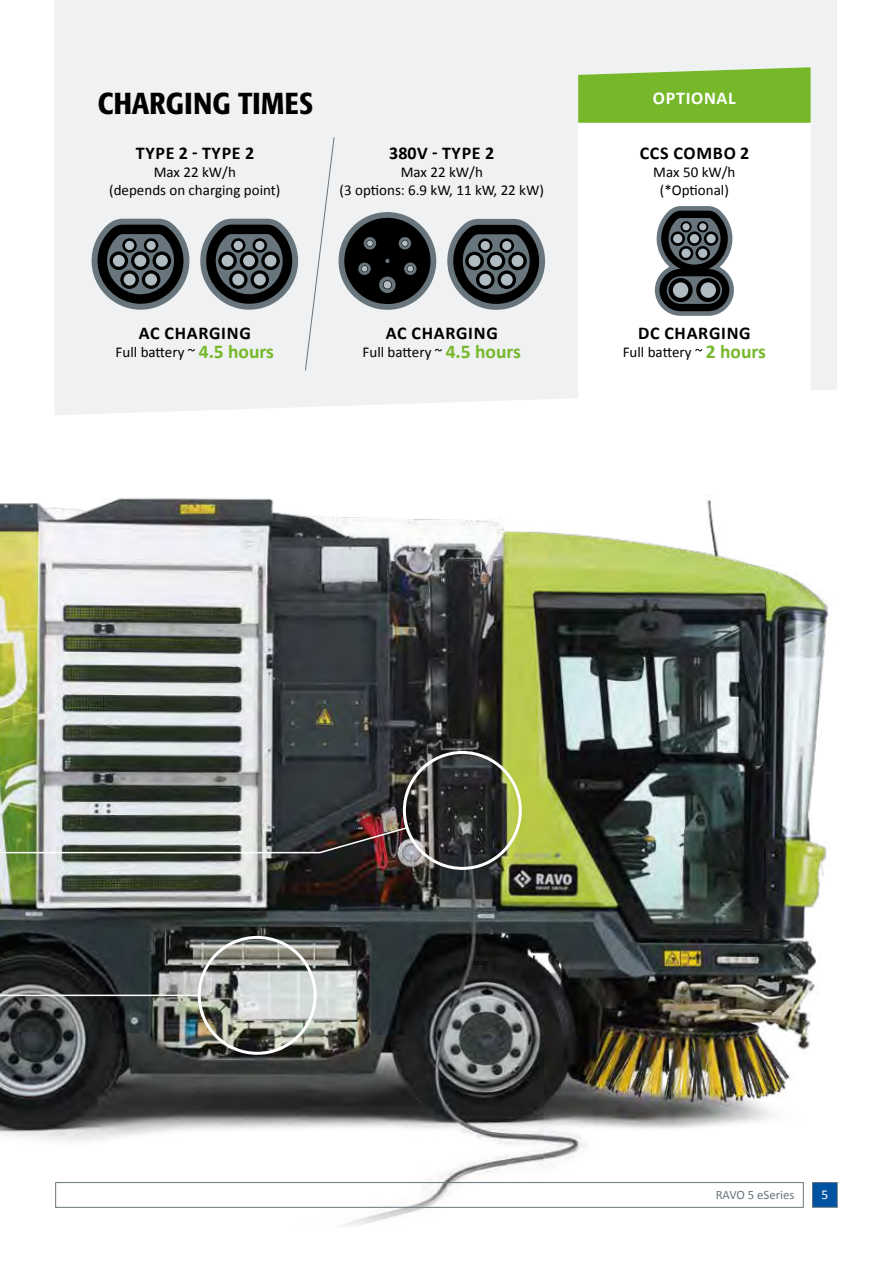
<style>
.page{position:relative;width:893px;height:1263px;background:#fff}
.page>*{position:absolute;margin:0;border:0;box-sizing:border-box;transform-origin:0 0}
.t1{font:500 condensed 30px "Formata";letter-spacing:.01em;color:#000}
.t2{font:700 18px "Calibri";letter-spacing:.04em;color:#000}
.t3{font:700 18px "Calibri";letter-spacing:.04em;color:#fff}
.t4{font:15px/18px "Calibri";color:#000;text-align:center}
.t5{font:13.5px "Calibri";color:#fff}
.t6{font:12.75px "Calibri";color:#68757d}
.s1{font-weight:700;font-size:19.5px;color:#76b82a}
</style>
<div class="page">
<img style="left:0;top:494px;width:829px;height:732px">
<div style="left:55px;top:0;width:782px;height:415px;background:#eff1f3"></div>
<svg style="left:578px;top:123px;width:233px;height:292px"></svg>
<svg style="left:578px;top:67px;width:233px;height:56px"></svg>
<div style="left:55px;top:1182px;width:749px;height:26px;border:1px solid #68757d"></div>
<div style="left:813px;top:1182px;width:24px;height:25px;background:#0053a1"></div>
<div style="left:812px;top:1182px;width:26px;height:26px;border:1px solid #68757d"></div>
<svg style="left:92px;top:219px;width:97px;height:91px"></svg>
<svg style="left:122px;top:238px;width:15px;height:15px"></svg>
<div style="left:125px;top:241px;width:9px;height:9px;background:#b1bbc2;border-radius:50%"></div>
<svg style="left:144px;top:238px;width:14px;height:15px"></svg>
<div style="left:146px;top:241px;width:10px;height:9px;background:#b1bbc2;border-radius:50%"></div>
<svg style="left:120px;top:270px;width:19px;height:19px"></svg>
<div style="left:124px;top:274px;width:12px;height:12px;background:#b1bbc2;border-radius:50%"></div>
<svg style="left:142px;top:270px;width:18px;height:19px"></svg>
<div style="left:145px;top:274px;width:12px;height:12px;background:#b1bbc2;border-radius:50%"></div>
<svg style="left:110px;top:251px;width:18px;height:19px"></svg>
<div style="left:113px;top:255px;width:12px;height:12px;background:#b1bbc2;border-radius:50%"></div>
<svg style="left:131px;top:251px;width:19px;height:19px"></svg>
<div style="left:134px;top:255px;width:12px;height:12px;background:#b1bbc2;border-radius:50%"></div>
<svg style="left:153px;top:251px;width:18px;height:19px"></svg>
<div style="left:156px;top:255px;width:12px;height:12px;background:#b1bbc2;border-radius:50%"></div>
<svg style="left:200px;top:219px;width:98px;height:91px"></svg>
<svg style="left:231px;top:238px;width:14px;height:15px"></svg>
<div style="left:234px;top:241px;width:9px;height:9px;background:#b1bbc2;border-radius:50%"></div>
<svg style="left:253px;top:238px;width:14px;height:15px"></svg>
<div style="left:255px;top:241px;width:9px;height:9px;background:#b1bbc2;border-radius:50%"></div>
<svg style="left:229px;top:270px;width:19px;height:19px"></svg>
<div style="left:232px;top:274px;width:12px;height:12px;background:#b1bbc2;border-radius:50%"></div>
<svg style="left:250px;top:270px;width:19px;height:19px"></svg>
<div style="left:254px;top:274px;width:12px;height:12px;background:#b1bbc2;border-radius:50%"></div>
<svg style="left:218px;top:251px;width:19px;height:19px"></svg>
<div style="left:222px;top:255px;width:11px;height:12px;background:#b1bbc2;border-radius:50%"></div>
<svg style="left:240px;top:251px;width:18px;height:19px"></svg>
<div style="left:243px;top:255px;width:12px;height:12px;background:#b1bbc2;border-radius:50%"></div>
<svg style="left:261px;top:251px;width:19px;height:19px"></svg>
<div style="left:265px;top:255px;width:11px;height:12px;background:#b1bbc2;border-radius:50%"></div>
<svg style="left:447px;top:219px;width:98px;height:91px"></svg>
<svg style="left:478px;top:238px;width:14px;height:15px"></svg>
<div style="left:481px;top:241px;width:9px;height:9px;background:#b1bbc2;border-radius:50%"></div>
<svg style="left:500px;top:238px;width:14px;height:15px"></svg>
<div style="left:502px;top:241px;width:9px;height:9px;background:#b1bbc2;border-radius:50%"></div>
<svg style="left:476px;top:270px;width:19px;height:19px"></svg>
<div style="left:479px;top:274px;width:12px;height:12px;background:#b1bbc2;border-radius:50%"></div>
<svg style="left:497px;top:270px;width:19px;height:19px"></svg>
<div style="left:501px;top:274px;width:12px;height:12px;background:#b1bbc2;border-radius:50%"></div>
<svg style="left:465px;top:252px;width:19px;height:18px"></svg>
<div style="left:469px;top:255px;width:11px;height:12px;background:#b1bbc2;border-radius:50%"></div>
<div style="left:487px;top:252px;width:18px;height:18px;background:#000;border-radius:50%"></div>
<div style="left:490px;top:255px;width:12px;height:12px;background:#b1bbc2;border-radius:50%"></div>
<svg style="left:508px;top:252px;width:19px;height:18px"></svg>
<div style="left:512px;top:255px;width:11px;height:12px;background:#b1bbc2;border-radius:50%"></div>
<div style="left:339px;top:212px;width:97px;height:98px;background:#68757d;border-radius:50%"></div>
<div style="left:344px;top:218px;width:86px;height:86px;background:#000;border-radius:50%"></div>
<div style="left:379px;top:277px;width:17px;height:16px;background:#68757d;border-radius:50%"></div>
<svg style="left:383px;top:280px;width:9px;height:9px"></svg>
<div style="left:384px;top:281px;width:7px;height:8px;background:#b1bbc2;border-radius:50%"></div>
<svg style="left:404px;top:263px;width:13px;height:12px"></svg>
<svg style="left:407px;top:266px;width:6px;height:6px"></svg>
<svg style="left:358px;top:263px;width:13px;height:12px"></svg>
<div style="left:361px;top:265px;width:7px;height:7px;background:#3e4447;border-radius:50%"></div>
<svg style="left:362px;top:266px;width:5px;height:6px"></svg>
<svg style="left:364px;top:237px;width:12px;height:12px"></svg>
<svg style="left:367px;top:240px;width:6px;height:6px"></svg>
<svg style="left:399px;top:237px;width:12px;height:12px"></svg>
<svg style="left:402px;top:240px;width:6px;height:6px"></svg>
<svg style="left:385px;top:259px;width:4px;height:4px"></svg>
<div style="left:305px;top:137px;width:30px;height:234px;background:#eff1f3"></div>
<svg style="left:655px;top:264px;width:79px;height:52px"></svg>
<div style="left:659px;top:269px;width:70px;height:42px;background:#000;border-radius:21px"></div>
<svg style="left:667px;top:276px;width:55px;height:28px"></svg>
<div style="left:696px;top:278px;width:24px;height:24px;background:#000;border-radius:50%"></div>
<div style="left:700px;top:282px;width:16px;height:16px;background:#b1bbc2;border-radius:50%"></div>
<svg style="left:668px;top:278px;width:25px;height:24px"></svg>
<div style="left:673px;top:282px;width:15px;height:16px;background:#b1bbc2;border-radius:50%"></div>
<svg style="left:656px;top:206px;width:76px;height:70px"></svg>
<svg style="left:680px;top:221px;width:12px;height:11px"></svg>
<div style="left:682px;top:223px;width:8px;height:7px;background:#b1bbc2;border-radius:50%"></div>
<svg style="left:697px;top:221px;width:11px;height:11px"></svg>
<div style="left:699px;top:223px;width:7px;height:7px;background:#b1bbc2;border-radius:50%"></div>
<svg style="left:679px;top:246px;width:14px;height:14px"></svg>
<div style="left:681px;top:249px;width:10px;height:9px;background:#b1bbc2;border-radius:50%"></div>
<svg style="left:695px;top:246px;width:15px;height:14px"></svg>
<div style="left:698px;top:249px;width:9px;height:9px;background:#b1bbc2;border-radius:50%"></div>
<svg style="left:671px;top:231px;width:14px;height:15px"></svg>
<div style="left:673px;top:234px;width:9px;height:9px;background:#b1bbc2;border-radius:50%"></div>
<svg style="left:687px;top:231px;width:15px;height:15px"></svg>
<div style="left:690px;top:234px;width:9px;height:9px;background:#b1bbc2;border-radius:50%"></div>
<svg style="left:704px;top:231px;width:14px;height:15px"></svg>
<div style="left:706px;top:234px;width:10px;height:9px;background:#b1bbc2;border-radius:50%"></div>
<div style="left:403px;top:751px;width:119px;height:119px;border:3px solid #fff;border-radius:50%"></div>
<div style="left:198px;top:936px;width:119px;height:119px;border:3px solid #fff;border-radius:50%"></div>
<hr style="left:0;top:994px;width:199px;height:2px;background:#fff">
<img style="left:0;top:826px;width:408px;height:28px">
<h1 class="t1" style="left:98px;top:85px;width:217px">CHARGING TIMES</h1>
<p class="t2" style="left:136px;top:141px;width:120px">TYPE 2 - TYPE 2</p>
<p class="t4" style="left:109px;top:163px;width:173px">Max 22 kW/h<br>(depends on charging point)</p>
<p class="t2" style="left:389px;top:141px;width:106px">380V - TYPE 2</p>
<p class="t4" style="left:340px;top:163px;width:206px">Max 22 kW/h<br>(3 options: 6.9 kW, 11 kW, 22 kW)</p>
<p class="t2" style="left:139px;top:321px;width:114px">AC CHARGING</p>
<p class="t4" style="left:116px;top:343px;width:160px">Full battery ~ <span class="s1">4.5 hours</span></p>
<p class="t2" style="left:386px;top:321px;width:114px">AC CHARGING</p>
<p class="t4" style="left:363px;top:343px;width:160px">Full battery ~ <span class="s1">4.5 hours</span></p>
<p class="t3" style="left:653px;top:87px;width:84px">OPTIONAL</p>
<p class="t2" style="left:640px;top:141px;width:111px">CCS COMBO 2</p>
<p class="t4" style="left:653px;top:163px;width:84px">Max 50 kW/h (*Optional)</p>
<p class="t2" style="left:638px;top:321px;width:114px">DC CHARGING</p>
<p class="t4" style="left:623px;top:343px;width:145px">Full battery ~ <span class="s1">2 hours</span></p>
<p class="t6" style="left:716px;top:1187px;width:80px">RAVO 5 eSeries</p>
<p class="t5" style="left:821px;top:1186px;width:8px">5</p>
</div>
